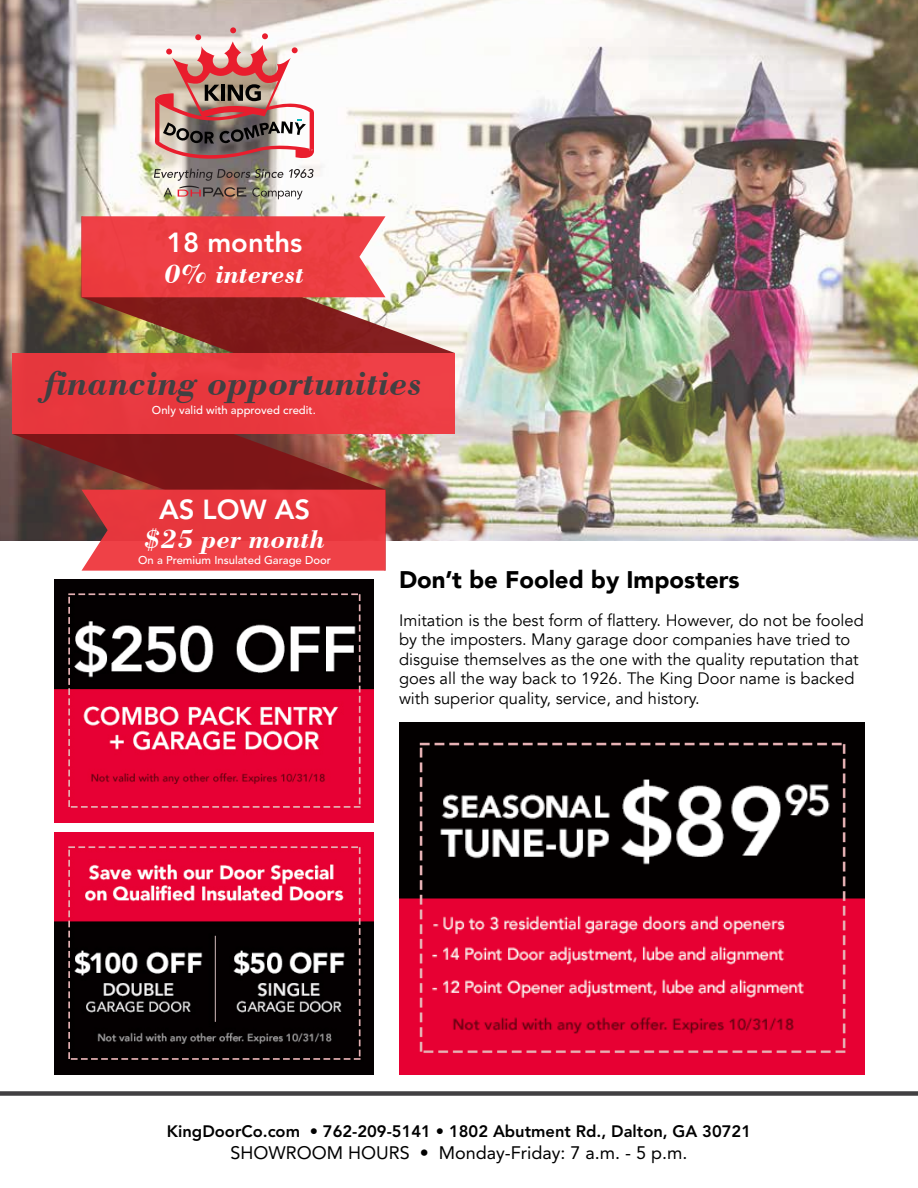
<style>
.page{position:relative;width:918px;height:1188px;background:#fff}
.page>*{position:absolute;margin:0;border:0;box-sizing:border-box;transform-origin:0 0}
.t1{font:italic 700 37.05px "Bodoni BT";color:#414042}
.t2{font:italic 700 27.45px "Bodoni BT";color:#fff}
.t3{font:800 27.45px "Avenir LT Std";color:#fff}
.t4{font:900 24px "Avenir";color:#000}
.t5{font:18px "Avenir LT Std";color:#000}
.t6{font:16.5px/19.5px "Avenir";color:#000}
.t7{font:800 16.5px "Avenir LT Std";color:#000}
.t8{font:500 11.25px "Avenir LT Std";color:#fff}
</style>
<div class="page">
<div style="left:0;top:1091px;width:918px;height:5px;background:#414042"></div>
<img style="left:0;top:0;width:918px;height:540px">
<img style="left:82px;top:216px;width:373px;height:137px">
<svg style="left:12px;top:434px;width:374px;height:137px;background:#813f3b"></svg>
<div style="left:82px;top:216px;width:304px;height:81px;background:#ec3e42"></div>
<svg style="left:82px;top:490px;width:304px;height:81px;background:#e53d43"></svg>
<div style="left:12px;top:353px;width:443px;height:81px;background:#ef373e"></div>
<img style="left:399px;top:722px;width:465px;height:353px">
<img style="left:54px;top:580px;width:320px;height:242px">
<img style="left:54px;top:833px;width:320px;height:242px">
<img style="left:154px;top:169px;width:160px;height:30px">
<svg style="left:154px;top:27px;width:160px;height:134px"></svg>
<h2 class="t3" style="left:167px;top:226px;width:137px">18 months</h2>
<h2 class="t2" style="left:164px;top:256px;width:142px">0% interest</h2>
<h1 class="t1" style="left:45px;top:359px;width:379px">financing opportunities</h1>
<p class="t8" style="left:152px;top:404px;width:165px">Only valid with approved credit.</p>
<h2 class="t3" style="left:159px;top:493px;width:153px">AS LOW AS</h2>
<h2 class="t2" style="left:144px;top:522px;width:182px">$25 per month</h2>
<p class="t8" style="left:138px;top:553px;width:194px">On a Premium Insulated Garage Door</p>
<h3 class="t4" style="left:399px;top:559px;width:342px">Don’t be Fooled by Imposters</h3>
<p class="t6" style="left:399px;top:610px;width:466px">Imitation is the best form of flattery. However, do not be fooled by the imposters. Many garage door companies have tried to disguise themselves as the one with the quality reputation that goes all the way back to 1926. The King Door name is backed with superior quality, service, and history.</p>
<p class="t7" style="left:167px;top:1121px;width:586px">KingDoorCo.com • 762-209-5141 • 1802 Abutment Rd., Dalton, GA 30721</p>
<p class="t5" style="left:230px;top:1142px;width:459px">SHOWROOM HOURS • Monday-Friday: 7 a.m. - 5 p.m.</p>
</div>
